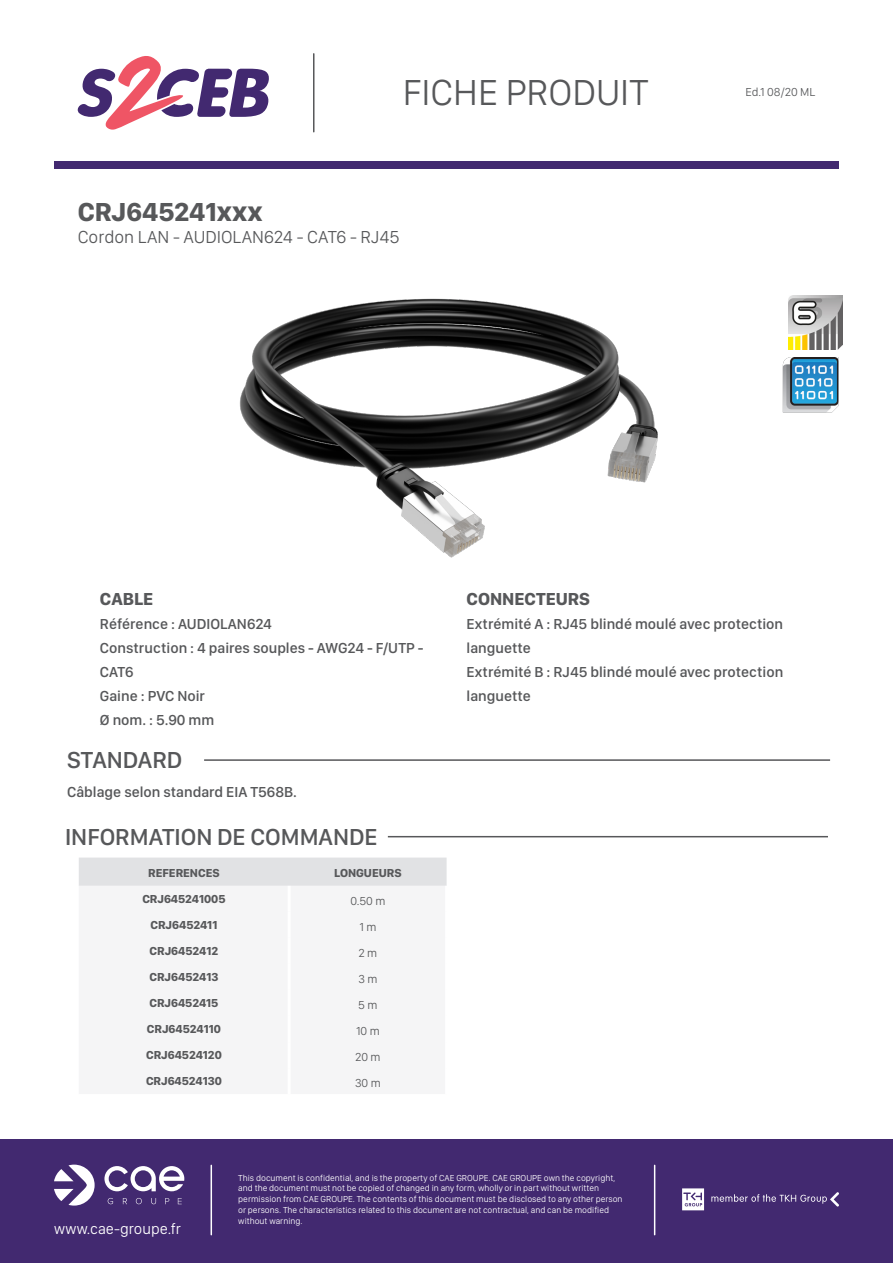
<style>
.page{position:relative;width:893px;height:1263px;background:#fff}
.page>*{position:absolute;margin:0;border:0;box-sizing:border-box;transform-origin:0 0}
.t1{font:300 37.5px "SF Compact Display";color:#57585a}
.t2{font:700 27px "SF Compact Display";color:#57585a}
.t3{font:500 24px "SF Compact Display";color:#57585a}
.t4{font:300 18px "SF Compact Display";color:#57585a}
.t5{font:700 18px "SF Compact Display";color:#57585a}
.t6{font:300 15.6px "SF Compact Display";color:#fff}
.t7{font:500 15px/24px "SF Compact Display";color:#57585a}
.t8{font:700 12px "SF Compact Display";color:#57585a}
.t9{font:300 12px "SF Compact Display";color:#57585a}
.t10{font:300 9px/10.8px "SF Compact Display";color:#fff}
</style>
<div class="page">
<div style="left:0;top:1139px;width:893px;height:124px;background:#422970"></div>
<svg style="left:104px;top:1166px;width:80px;height:25px"></svg>
<svg style="left:54px;top:1164px;width:41px;height:41px"></svg>
<svg style="left:108px;top:1198px;width:5px;height:6px"></svg>
<svg style="left:123px;top:1198px;width:4px;height:6px"></svg>
<svg style="left:136px;top:1198px;width:6px;height:6px"></svg>
<svg style="left:151px;top:1198px;width:5px;height:6px"></svg>
<svg style="left:165px;top:1198px;width:4px;height:6px"></svg>
<svg style="left:178px;top:1198px;width:4px;height:6px"></svg>
<svg style="left:711px;top:1192px;width:128px;height:14px"></svg>
<svg style="left:682px;top:1188px;width:22px;height:22px"></svg>
<hr style="left:211px;top:1165px;width:1px;height:70px;background:#fff">
<hr style="left:654px;top:1165px;width:1px;height:70px;background:#fff">
<div style="left:54px;top:161px;width:785px;height:8px;background:#422970"></div>
<hr style="left:313px;top:54px;width:1px;height:78px;background:#57585a">
<svg style="left:78px;top:56px;width:191px;height:74px"></svg>
<img style="left:783px;top:357px;width:55px;height:55px">
<img style="left:788px;top:295px;width:54px;height:55px">
<hr style="left:388px;top:836px;width:440px;height:1px;background:#57585a">
<div style="left:79px;top:857px;width:368px;height:29px;background:#e1e2e4"></div>
<hr style="left:204px;top:759px;width:626px;height:2px;background:#57585a">
<img style="left:239px;top:298px;width:419px;height:260px">
<p class="t1" style="left:403px;top:63px;width:247px">FICHE PRODUIT</p>
<p class="t9" style="left:745px;top:82px;width:71px">Ed.1 08/20 ML</p>
<p class="t2" style="left:78px;top:188px;width:186px">CRJ645241xxx</p>
<p class="t4" style="left:78px;top:222px;width:323px">Cordon LAN - AUDIOLAN624 - CAT6 - RJ45</p>
<p class="t5" style="left:100px;top:583px;width:55px">CABLE</p>
<p class="t7" style="left:100px;top:612px;width:173px">Référence : AUDIOLAN624</p>
<p class="t7" style="left:100px;top:636px;width:325px">Construction : 4 paires souples - AWG24 - F/UTP -<br>CAT6</p>
<p class="t7" style="left:100px;top:684px;width:106px">Gaine : PVC Noir</p>
<p class="t7" style="left:100px;top:708px;width:116px">Ø nom. : 5.90 mm</p>
<p class="t3" style="left:67px;top:740px;width:117px">STANDARD</p>
<p class="t7" style="left:67px;top:780px;width:231px">Câblage selon standard EIA T568B.</p>
<p class="t3" style="left:65px;top:817px;width:314px">INFORMATION DE COMMANDE</p>
<p class="t8" style="left:148px;top:862px;width:73px">REFERENCES</p>
<p class="t8" style="left:334px;top:862px;width:69px">LONGUEURS</p>
<p class="t8" style="left:142px;top:889px;width:85px">CRJ645241005</p>
<p class="t9" style="left:350px;top:891px;width:37px">0.50 m</p>
<p class="t8" style="left:151px;top:915px;width:68px">CRJ6452411</p>
<p class="t9" style="left:359px;top:917px;width:19px">1 m</p>
<p class="t8" style="left:150px;top:941px;width:70px">CRJ6452412</p>
<p class="t9" style="left:358px;top:943px;width:20px">2 m</p>
<p class="t8" style="left:150px;top:967px;width:70px">CRJ6452413</p>
<p class="t9" style="left:358px;top:969px;width:20px">3 m</p>
<p class="t8" style="left:149px;top:993px;width:70px">CRJ6452415</p>
<p class="t9" style="left:358px;top:995px;width:21px">5 m</p>
<p class="t8" style="left:147px;top:1019px;width:75px">CRJ64524110</p>
<p class="t9" style="left:356px;top:1021px;width:25px">10 m</p>
<p class="t8" style="left:146px;top:1045px;width:77px">CRJ64524120</p>
<p class="t9" style="left:355px;top:1047px;width:27px">20 m</p>
<p class="t8" style="left:146px;top:1071px;width:77px">CRJ64524130</p>
<p class="t9" style="left:355px;top:1073px;width:27px">30 m</p>
<p class="t5" style="left:467px;top:583px;width:125px">CONNECTEURS</p>
<p class="t7" style="left:467px;top:612px;width:318px">Extrémité A : RJ45 blindé moulé avec protection languette</p>
<p class="t7" style="left:467px;top:660px;width:318px">Extrémité B : RJ45 blindé moulé avec protection languette</p>
<p class="t6" style="left:54px;top:1216px;width:129px">www.cae-groupe.fr</p>
<p class="t10" style="left:238px;top:1172px;width:386px">This document is confidential, and is the property of CAE GROUPE. CAE GROUPE own the copyright, and the document must not be copied of changed in any form, wholly or in part without written permission from CAE GROUPE. The contents of this document must be disclosed to any other person or persons. The characteristics related to this document are not contractual, and can be modified without warning.</p>
</div>
